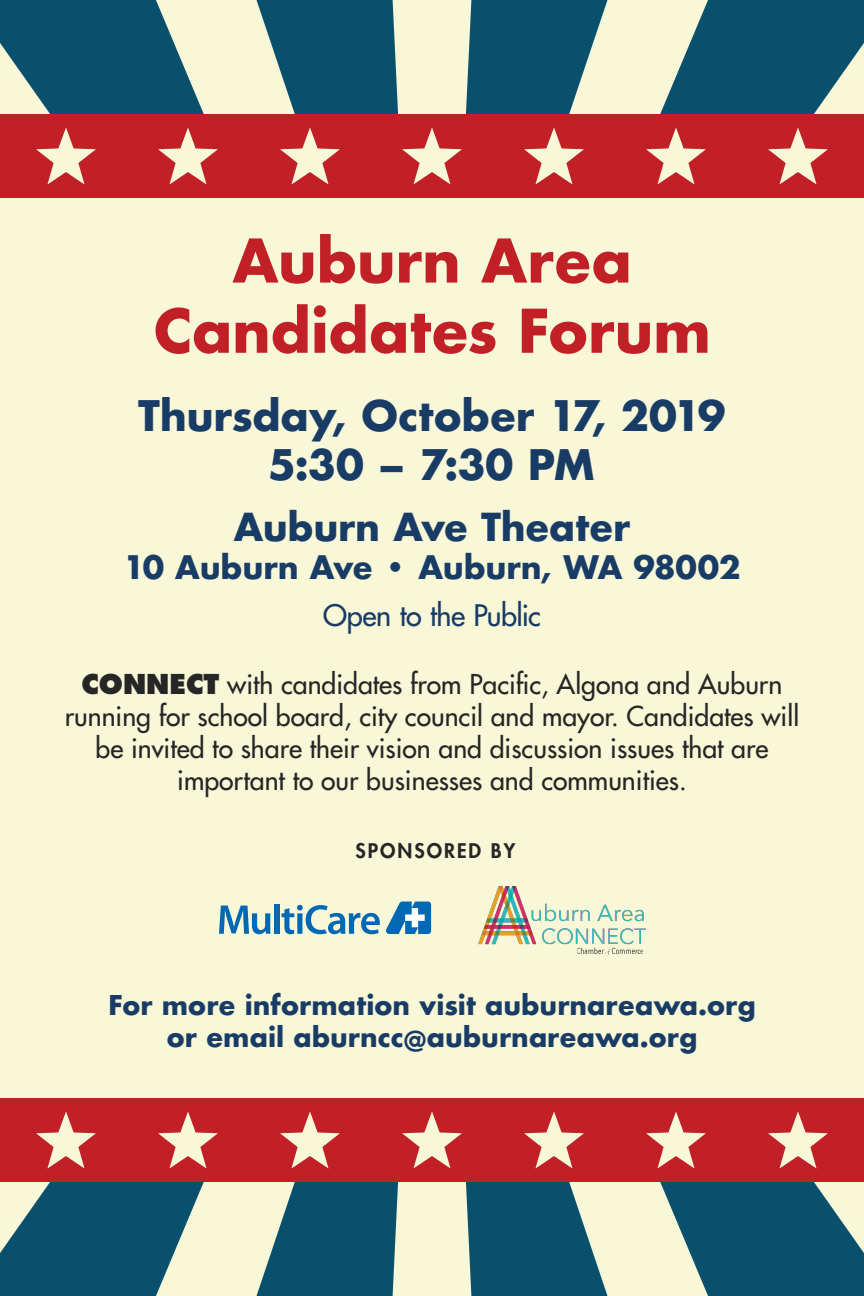
<style>
.page{position:relative;width:864px;height:1296px;background:#fff}
.page>*{position:absolute;margin:0;border:0;box-sizing:border-box;transform-origin:0 0}
.t1{font:700 58.5px/70.2px "Futura";letter-spacing:-.01em;color:#c02026;text-align:center}
.t2{font:700 40.95px "Futura";letter-spacing:-.01em;color:#193c66}
.t3{font:700 37.55px "Futura";letter-spacing:-.01em;color:#193c66}
.t4{font:700 31.55px "Futura";letter-spacing:-.01em;color:#193c66}
.t5{font:28.9px "Futura";letter-spacing:-.02em;color:#193c66}
.t6{font:26.65px/31.9px "Futura";color:#262626;text-align:center}
.t7{font:700 26.55px/31.9px "Futura";letter-spacing:-.005em;color:#193c66;text-align:center}
.t8{font:800 19.65px "Futura";letter-spacing:.1em;color:#262626}
.s1{font-weight:800}
</style>
<div class="page">
<div style="left:0;top:0;width:864px;height:734px;background:#f8f7d8"></div>
<div style="left:0;top:114px;width:864px;height:84px;background:#c02026"></div>
<svg style="left:0;top:0;width:864px;height:185px"></svg>
<div style="left:0;top:562px;width:864px;height:734px;background:#f8f7d8"></div>
<div style="left:0;top:1098px;width:864px;height:84px;background:#c02026"></div>
<svg style="left:0;top:1112px;width:864px;height:184px"></svg>
<svg style="left:386px;top:902px;width:45px;height:32px"></svg>
<svg style="left:219px;top:906px;width:51px;height:28px"></svg>
<div style="left:274px;top:904px;width:5px;height:30px;background:#0168b3"></div>
<svg style="left:281px;top:905px;width:99px;height:29px"></svg>
<img style="left:478px;top:886px;width:167px;height:69px">
<p class="t1" style="left:153px;top:225px;width:560px">Auburn Area<br>Candidates Forum</p>
<p class="t2" style="left:138px;top:386px;width:589px">Thursday, October 17, 2019</p>
<p class="t2" style="left:268px;top:435px;width:329px">5:30 – 7:30 PM</p>
<p class="t3" style="left:233px;top:500px;width:399px">Auburn Ave Theater</p>
<p class="t4" style="left:123px;top:544px;width:619px">10 Auburn Ave • Auburn, WA 98002</p>
<p class="t5" style="left:323px;top:596px;width:219px">Open to the Public</p>
<p class="t6" style="left:65px;top:668px;width:736px"><span class="s1">CONNECT</span> with candidates from Pacific, Algona and Auburn running for school board, city council and mayor. Candidates will be invited to share their vision and discussion issues that are important to our businesses and communities.</p>
<p class="t8" style="left:356px;top:838px;width:161px">SPONSORED BY</p>
<p class="t7" style="left:108px;top:989px;width:649px">For more information visit auburnareawa.org or email aburncc@auburnareawa.org</p>
</div>
